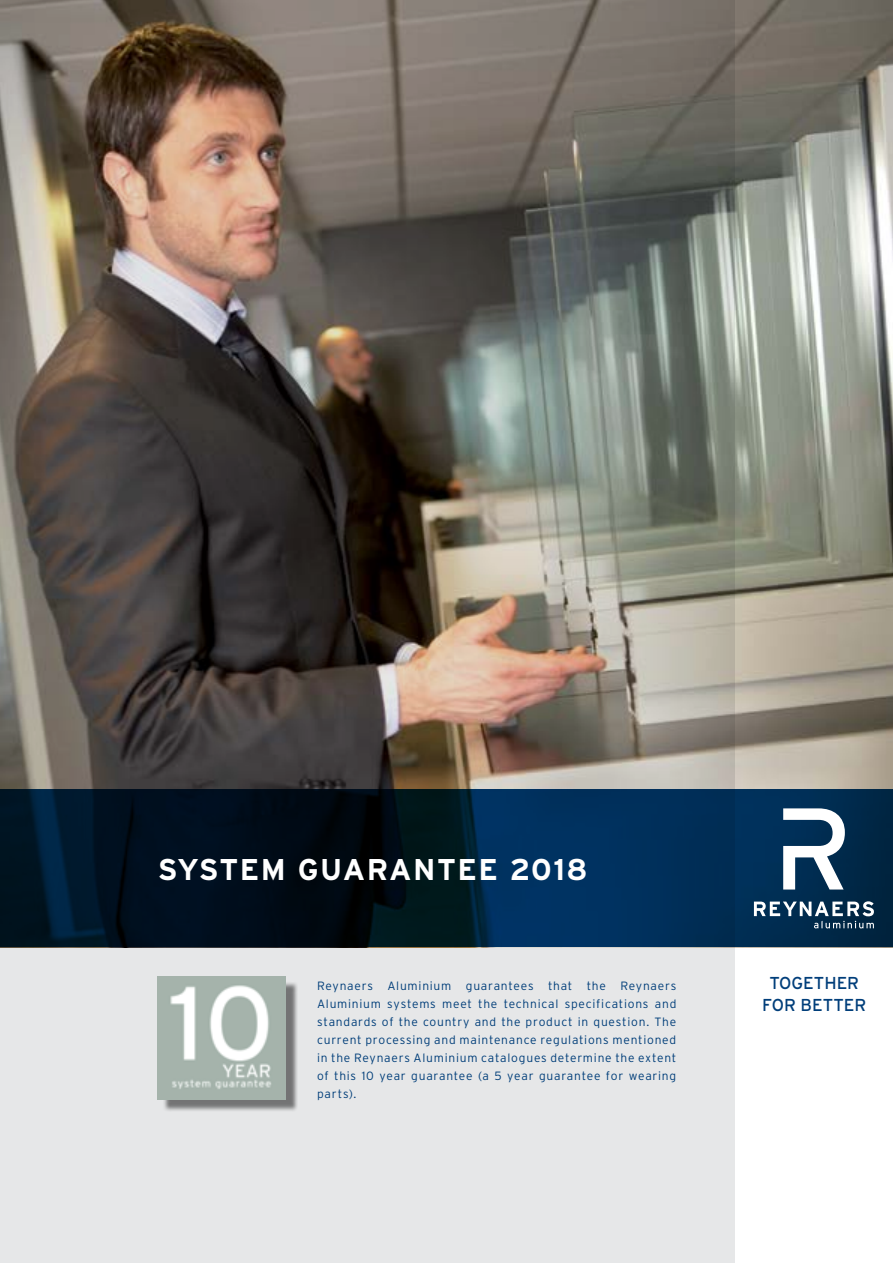
<style>
.page{position:relative;width:893px;height:1263px;background:#fff}
.page>*{position:absolute;margin:0;border:0;box-sizing:border-box;transform-origin:0 0}
.t1{font:700 30px "Interstate Rey";letter-spacing:.05em;color:#fff}
.t2{font:17.25px/22.5px "Interstate Rey";color:#003e7a;text-align:center}
.t3{font:300 12px/18px "Interstate Rey";letter-spacing:.065em;color:#003d79;text-align:justify}
</style>
<div class="page">
<div style="left:0;top:0;width:735px;height:1263px;background:#e6e7e8"></div>
<img style="left:0;top:0;width:893px;height:947px">
<div style="left:162px;top:981px;width:135px;height:131px;background:#000;opacity:.5"></div>
<img style="left:158px;top:977px;width:127px;height:122px">
<svg style="left:783px;top:808px;width:62px;height:81px"></svg>
<svg style="left:754px;top:901px;width:120px;height:27px"></svg>
<h1 class="t1" style="left:158px;top:852px;width:431px">SYSTEM GUARANTEE 2018</h1>
<p class="t3" style="left:317px;top:977px;width:361px">Reynaers Aluminium guarantees that the Reynaers Aluminium systems meet the technical specifications and standards of the country and the product in question. The current processing and maintenance regulations mentioned in the Reynaers Aluminium catalogues determine the extent of this 10 year guarantee (a 5 year guarantee for wearing parts).</p>
<h2 class="t2" style="left:762px;top:971px;width:106px">TOGETHER<br>FOR BETTER</h2>
</div>
